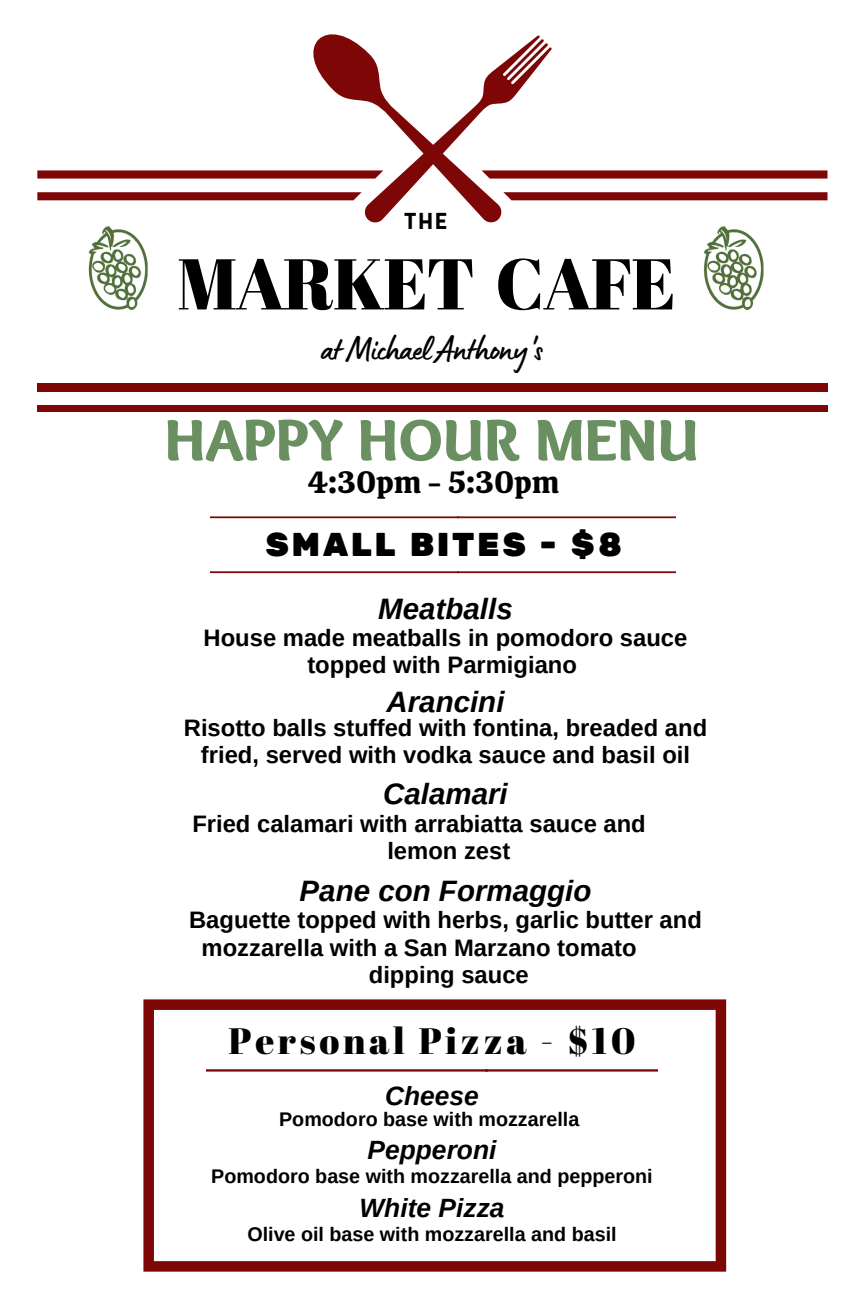
<style>
.page{position:relative;width:864px;height:1296px;background:#fff}
.page>*{position:absolute;margin:0;border:0;box-sizing:border-box;transform-origin:0 0}
.t1{font:71.7px "Abril Fatface";letter-spacing:-.025em;color:#000}
.t2{font:900 60.9px "Sukar";color:#6a8f61}
.t3{font:36.6px "Abril Fatface";letter-spacing:.1em;color:#000}
.t4{font:35.7px "Lumios Marker";letter-spacing:-.02em;color:#000}
.t5{font:33px "Rubik One";letter-spacing:.07em;color:#000}
.t6{font:30.6px "Calistoga";color:#000}
.t7{font:italic 700 29.4px "Arimo";color:#000}
.t8{font:italic 700 26.4px "Arimo";color:#000}
.t9{font:700 25.5px "Anteb";color:#000}
.t10{font:700 23.7px/27px "Arimo";color:#000;text-align:center}
.t11{font:700 19.8px "Arimo";color:#000}
</style>
<div class="page">
<div style="left:37px;top:405px;width:790px;height:6px;background:#7d0606"></div>
<div style="left:37px;top:383px;width:790px;height:9px;background:#7d0606"></div>
<svg style="left:37px;top:34px;width:790px;height:189px"></svg>
<img style="left:703px;top:226px;width:61px;height:84px">
<img style="left:88px;top:226px;width:60px;height:84px">
<svg style="left:210px;top:516px;width:465px;height:3px"></svg>
<svg style="left:210px;top:571px;width:465px;height:3px"></svg>
<svg style="left:143px;top:999px;width:583px;height:273px"></svg>
<svg style="left:207px;top:1063px;width:450px;height:15px"></svg>
<p class="t9" style="left:404px;top:210px;width:45px">THE</p>
<p class="t1" style="left:177px;top:234px;width:500px">MARKET CAFE</p>
<p class="t4" style="left:321px;top:338px;width:223px">at Michael Anthony's</p>
<p class="t2" style="left:165px;top:405px;width:535px">HAPPY HOUR MENU</p>
<p class="t6" style="left:308px;top:462px;width:253px">4:30pm - 5:30pm</p>
<p class="t5" style="left:266px;top:526px;width:358px">SMALL BITES - $8</p>
<p class="t7" style="left:378px;top:592px;width:136px">Meatballs</p>
<p class="t10" style="left:204px;top:625px;width:485px">House made meatballs in pomodoro sauce</p>
<p class="t10" style="left:307px;top:652px;width:271px">topped with Parmigiano</p>
<p class="t7" style="left:386px;top:685px;width:120px">Arancini</p>
<p class="t10" style="left:184px;top:714px;width:525px">Risotto balls stuffed with fontina, breaded and fried, served with vodka sauce and basil oil</p>
<p class="t7" style="left:383px;top:778px;width:126px">Calamari</p>
<p class="t10" style="left:387px;top:810px;width:260px;text-align:left;text-indent:-195px">Fried calamari with arrabiatta sauce and lemon zest</p>
<p class="t7" style="left:300px;top:874px;width:293px">Pane con Formaggio</p>
<p class="t10" style="left:189px;top:907px;width:514px">Baguette topped with herbs, garlic butter and</p>
<p class="t10" style="left:202px;top:934px;width:436px">mozzarella with a San Marzano tomato</p>
<p class="t10" style="left:369px;top:961px;width:161px">dipping sauce</p>
<p class="t3" style="left:228px;top:1016px;width:409px">Personal Pizza - $10</p>
<p class="t8" style="left:385px;top:1081px;width:95px">Cheese</p>
<p class="t11" style="left:279px;top:1108px;width:302px">Pomodoro base with mozzarella</p>
<p class="t8" style="left:367px;top:1135px;width:131px">Pepperoni</p>
<p class="t11" style="left:211px;top:1165px;width:443px">Pomodoro base with mozzarella and pepperoni</p>
<p class="t8" style="left:359px;top:1193px;width:147px">White Pizza</p>
<p class="t11" style="left:247px;top:1223px;width:371px">Olive oil base with mozzarella and basil</p>
</div>
